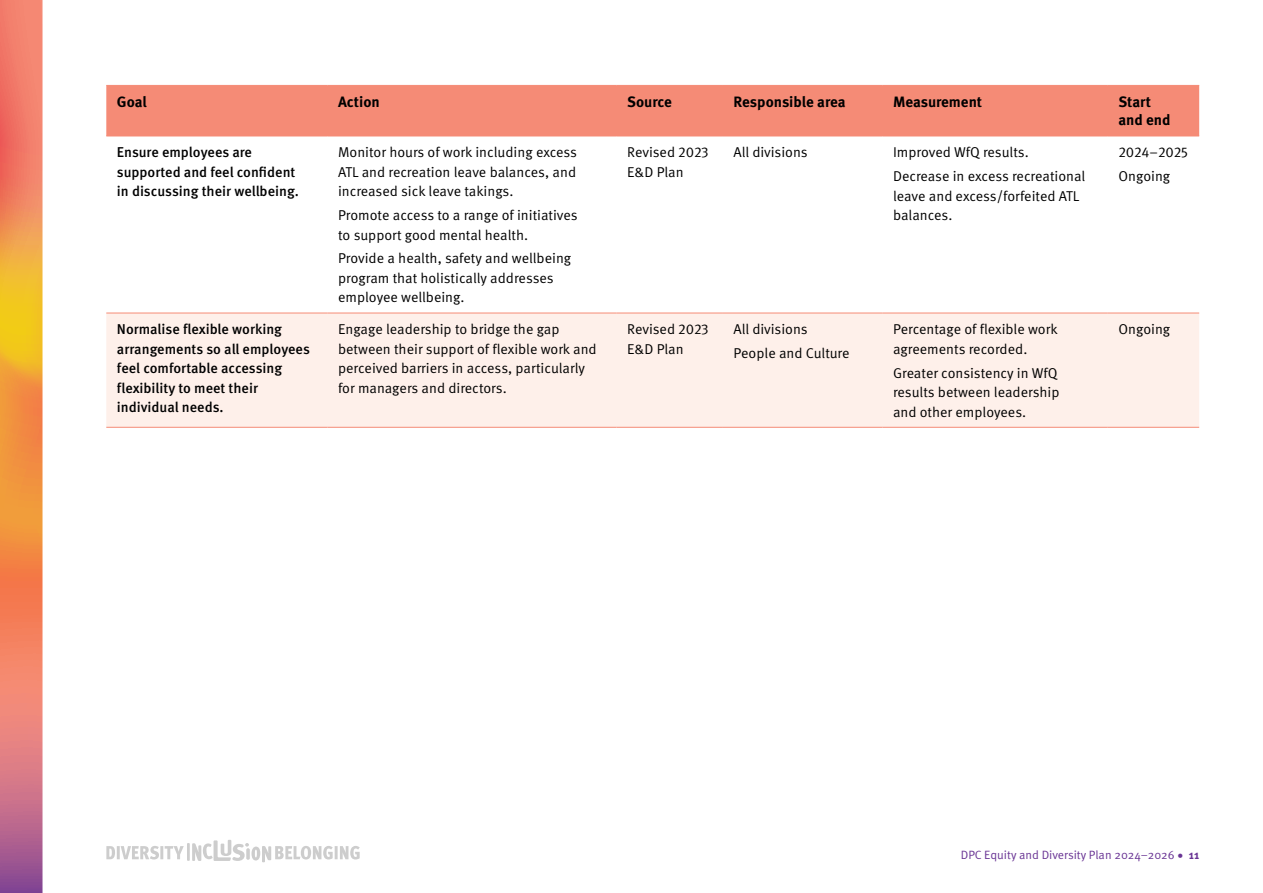
<style>
.page{position:relative;width:1263px;height:893px;background:#fff}
.page>*{position:absolute;margin:0;border:0;box-sizing:border-box;transform-origin:0 0}
.Table_header{font:700 15px/18px "Meta Pro";color:#000}
.table_body{font:14.25px/19.5px "Meta Pro Norm";color:#000}
.Row_header{font:500 14.25px/19.5px "Meta Pro";color:#000}
.t1{font:12px "Meta Pro Norm";color:#693494}
.s1{font-family:"Meta Pro";font-weight:700}
</style>
<div class="page">
<svg style="left:106px;top:840px;width:254px;height:22px"></svg>
<div style="left:106px;top:86px;width:1093px;height:50px;background:#f58b76"></div>
<div style="left:106px;top:314px;width:1093px;height:113px;background:#fef0ea"></div>
<hr style="left:882px;top:313px;width:226px;height:1px;background:#f58b76">
<hr style="left:882px;top:427px;width:226px;height:1px;background:#f58b76">
<hr style="left:1108px;top:313px;width:91px;height:1px;background:#f58b76">
<hr style="left:1108px;top:427px;width:91px;height:1px;background:#f58b76">
<hr style="left:106px;top:313px;width:221px;height:1px;background:#f58b76">
<hr style="left:327px;top:313px;width:290px;height:1px;background:#f58b76">
<hr style="left:617px;top:313px;width:106px;height:1px;background:#f58b76">
<hr style="left:723px;top:313px;width:159px;height:1px;background:#f58b76">
<hr style="left:106px;top:427px;width:221px;height:1px;background:#f58b76">
<hr style="left:327px;top:427px;width:290px;height:1px;background:#f58b76">
<hr style="left:617px;top:427px;width:106px;height:1px;background:#f58b76">
<hr style="left:723px;top:427px;width:159px;height:1px;background:#f58b76">
<hr style="left:106px;top:85px;width:221px;height:1px;background:#f58b76">
<hr style="left:327px;top:85px;width:290px;height:1px;background:#f58b76">
<hr style="left:617px;top:85px;width:106px;height:1px;background:#f58b76">
<hr style="left:723px;top:85px;width:159px;height:1px;background:#f58b76">
<hr style="left:882px;top:85px;width:226px;height:1px;background:#f58b76">
<hr style="left:1108px;top:85px;width:91px;height:1px;background:#f58b76">
<hr style="left:106px;top:136px;width:221px;height:1px;background:#f58b76">
<hr style="left:327px;top:136px;width:290px;height:1px;background:#f58b76">
<hr style="left:617px;top:136px;width:106px;height:1px;background:#f58b76">
<hr style="left:723px;top:136px;width:159px;height:1px;background:#f58b76">
<hr style="left:882px;top:136px;width:226px;height:1px;background:#f58b76">
<hr style="left:1108px;top:136px;width:91px;height:1px;background:#f58b76">
<svg style="left:0;top:0;width:43px;height:893px;background:#e88a5d"></svg>
<h1 class="Table_header" style="left:117px;top:92px;width:31px">Goal</h1>
<h1 class="Table_header" style="left:338px;top:92px;width:43px">Action</h1>
<h1 class="Table_header" style="left:627px;top:92px;width:46px">Source</h1>
<h1 class="Table_header" style="left:733px;top:92px;width:113px">Responsible area</h1>
<h1 class="Table_header" style="left:893px;top:92px;width:91px">Measurement</h1>
<h1 class="Table_header" style="left:1118px;top:92px;width:54px">Start and end</h1>
<h2 class="Row_header" style="left:117px;top:142px;width:183px">Ensure employees are supported and feel confident in discussing their wellbeing.</h2>
<p class="table_body" style="left:338px;top:142px;width:241px;text-align:justify">Monitor hours of work including excess ATL and recreation leave balances, and increased sick leave takings.</p>
<p class="table_body" style="left:338px;top:205px;width:241px">Promote access to a range of initiatives to support good mental health.</p>
<p class="table_body" style="left:338px;top:248px;width:235px">Provide a health, safety and wellbeing program that holistically addresses employee wellbeing.</p>
<p class="table_body" style="left:627px;top:142px;width:83px">Revised 2023<br>E&amp;D Plan</p>
<p class="table_body" style="left:733px;top:142px;width:76px">All divisions</p>
<p class="table_body" style="left:893px;top:142px;width:137px">Improved WfQ results.</p>
<p class="table_body" style="left:1118px;top:142px;width:71px">2024–2025</p>
<p class="table_body" style="left:1118px;top:166px;width:53px">Ongoing</p>
<p class="table_body" style="left:893px;top:166px;width:194px">Decrease in excess recreational leave and excess/forfeited ATL balances.</p>
<h2 class="Row_header" style="left:117px;top:319px;width:194px">Normalise flexible working arrangements so all employees feel comfortable accessing flexibility to meet their individual needs.</h2>
<p class="table_body" style="left:338px;top:319px;width:260px">Engage leadership to bridge the gap between their support of flexible work and perceived barriers in access, particularly for managers and directors.</p>
<p class="table_body" style="left:627px;top:319px;width:83px">Revised 2023<br>E&amp;D Plan</p>
<p class="table_body" style="left:733px;top:319px;width:76px">All divisions</p>
<p class="table_body" style="left:733px;top:343px;width:117px">People and Culture</p>
<p class="table_body" style="left:893px;top:319px;width:166px">Percentage of flexible work agreements recorded.</p>
<p class="table_body" style="left:893px;top:362px;width:168px">Greater consistency in WfQ results between leadership and other employees.</p>
<p class="table_body" style="left:1118px;top:319px;width:53px">Ongoing</p>
<p class="t1" style="left:961px;top:846px;width:240px">DPC Equity and Diversity Plan 2024–2026 <span class="s1">• 11</span></p>
</div>
